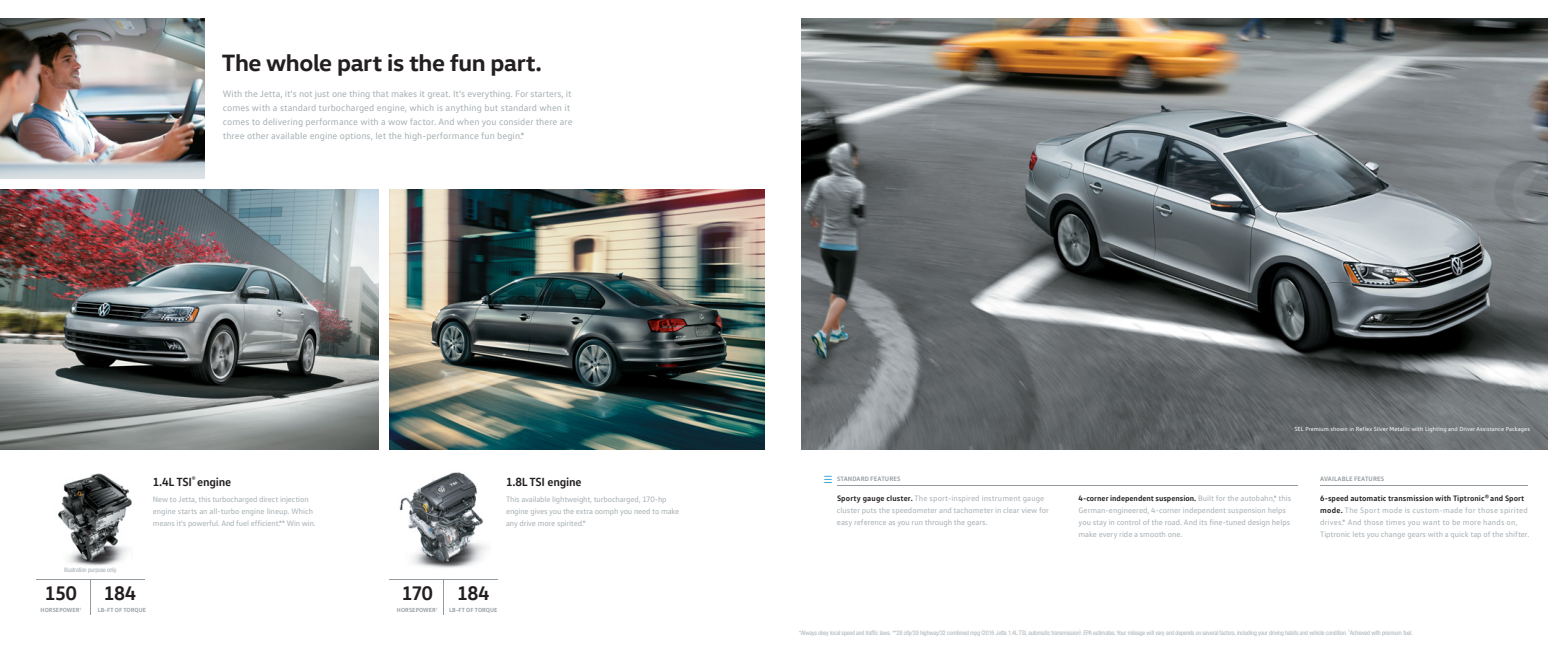
<style>
.page{position:relative;width:1566px;height:648px;background:#fff}
.page>*{position:absolute;margin:0;border:0;box-sizing:border-box;transform-origin:0 0}
.t1{font:700 24px "VW Head";letter-spacing:-.02em;color:#231f20}
.t2{font:700 20px "VW Text";letter-spacing:-.03em;color:#231f20}
.t3{font:700 12px "VW Text";letter-spacing:-.015em;color:#231f20}
.t4{font:9.5px/14px "VW Text";letter-spacing:.005em;color:#a6aeb3}
.t5{font:8px/12px "VW Text";color:#a6aeb3}
.t6{font:8px/12px "VW Text";letter-spacing:.02em;color:#a6aeb3}
.t7{font:700 6.5px "VW Text";letter-spacing:.015em;color:#939ba1}
.t8{font:condensed 6.2px "Helvetica Neue";letter-spacing:-.02em;color:#abb3b8}
.t9{font:condensed 6.2px "Helvetica Neue";letter-spacing:-.02em;color:#a6aeb3}
.t10{font:6px "VW Text";letter-spacing:.01em;color:#fff}
.t11{font:700 6px "VW Text";letter-spacing:.01em;color:#939ba1}
.t12{font:700 3.5px "VW Text";color:#939ba1}
.s1{font-weight:700;color:#231f20}
</style>
<div class="page">
<img style="left:801px;top:18px;width:747px;height:431px">
<hr style="left:90px;top:580px;width:1px;height:35px;background:#939ba1">
<hr style="left:444px;top:580px;width:1px;height:35px;background:#939ba1">
<hr style="left:36px;top:579px;width:109px;height:1px;background:#939ba1">
<hr style="left:390px;top:579px;width:108px;height:1px;background:#939ba1">
<hr style="left:837px;top:485px;width:460px;height:1px;background:#939ba1">
<hr style="left:1320px;top:485px;width:208px;height:1px;background:#939ba1">
<img style="left:58px;top:473px;width:74px;height:93px">
<img style="left:399px;top:472px;width:88px;height:96px">
<img style="left:0;top:189px;width:379px;height:260px">
<img style="left:390px;top:189px;width:375px;height:260px">
<img style="left:0;top:18px;width:205px;height:161px">
<svg style="left:824px;top:476px;width:8px;height:7px"></svg>
<h1 class="t1" style="left:222px;top:55px;width:322px">The whole part is the fun part.</h1>
<p class="t4" style="left:223px;top:87px;width:351px">With the Jetta, it’s not just one thing that makes it great. It’s everything. For starters, it comes with a standard turbocharged engine, which is anything but standard when it comes to delivering performance with a wow factor. And when you consider there are three other available engine options, let the high-performance fun begin.*</p>
<p class="t9" style="left:64px;top:568px;width:54px">Illustration purpose only.</p>
<h3 class="t3" style="left:153px;top:478px;width:80px">1.4L TSI<sup>®</sup> engine</h3>
<h3 class="t3" style="left:506px;top:478px;width:77px">1.8L TSI engine</h3>
<p class="t5" style="left:153px;top:494px;width:165px">New to Jetta, this turbocharged direct injection engine starts an all-turbo engine lineup. Which means it’s powerful. And fuel efficient.** Win win.</p>
<p class="t5" style="left:506px;top:494px;width:175px">This available lightweight, turbocharged, 170-hp engine gives you the extra oomph you need to make any drive more spirited.*</p>
<h2 class="t2" style="left:45px;top:586px;width:33px">150</h2>
<h2 class="t2" style="left:402px;top:586px;width:32px">170</h2>
<h2 class="t2" style="left:104px;top:586px;width:34px">184</h2>
<h2 class="t2" style="left:457px;top:586px;width:34px">184</h2>
<p class="t12" style="left:80px;top:607px;width:3px">†</p>
<p class="t11" style="left:397px;top:607px;width:42px">HORSEPOWER<sup>†</sup></p>
<p class="t11" style="left:41px;top:607px;width:41px">HORSEPOWER</p>
<p class="t11" style="left:98px;top:607px;width:50px">LB-FT OF TORQUE</p>
<p class="t11" style="left:449px;top:607px;width:50px">LB-FT OF TORQUE</p>
<p class="t10" style="left:1294px;top:427px;width:237px">SEL Premium shown in Reflex Silver Metallic with Lighting and Driver Assistance Packages</p>
<p class="t7" style="left:837px;top:476px;width:65px">STANDARD FEATURES</p>
<p class="t7" style="left:1320px;top:476px;width:66px">AVAILABLE FEATURES</p>
<p class="t5" style="left:837px;top:493px;width:214px"><span class="s1">Sporty gauge cluster.</span> The sport-inspired instrument gauge cluster puts the speedometer and tachometer in clear view for easy reference as you run through the gears.</p>
<p class="t5" style="left:1079px;top:493px;width:214px"><span class="s1">4-corner independent suspension.</span> Built for the autobahn,* this German-engineered, 4-corner independent suspension helps you stay in control of the road. And its fine-tuned design helps make every ride a smooth one.</p>
<p class="t6" style="left:1320px;top:493px;width:211px"><span class="s1">6-speed automatic transmission with Tiptronic® and Sport mode.</span> The Sport mode is custom-made for those spirited drives.* And those times you want to be more hands on, Tiptronic lets you change gears with a quick tap of the shifter.</p>
<p class="t8" style="left:799px;top:630px;width:615px">*Always obey local speed and traffic laws. **28 city/39 highway/32 combined mpg (2016 Jetta 1.4L TSI, automatic transmission). EPA estimates. Your mileage will vary and depends on several factors, including your driving habits and vehicle condition. <sup>†</sup>Achieved with premium fuel.</p>
</div>
